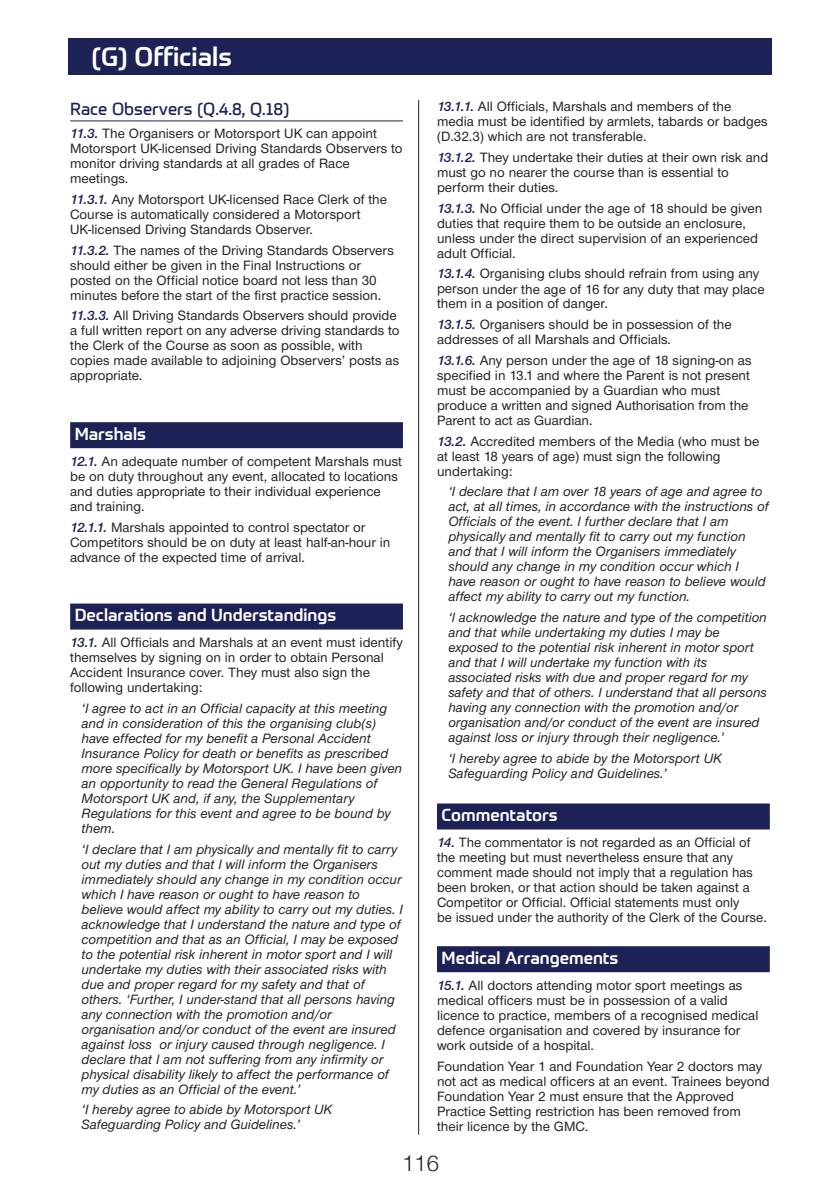
<style>
.page{position:relative;width:840px;height:1191px;background:#fff}
.page>*{position:absolute;margin:0;border:0;box-sizing:border-box;transform-origin:0 0}
.t1{font:500 26px "Prometo";color:#fff}
.t2{font:300 22px "Helvetica Neue";color:#231f20}
.t3{font:500 17px "Prometo";color:#fff}
.t4{font:17px "Prometo";color:#1d2256}
.t5{font:500 14px/15px "Nimbus Sans Novus T";color:#231f20}
.t6{font:italic 500 14px/15px "Nimbus Sans Novus T";color:#231f20}
.s1{font-weight:600;font-style:italic;color:#1d2256}
</style>
<div class="page">
<hr style="left:418px;top:100px;width:1px;height:1035px;background:#231f20">
<div style="left:68px;top:38px;width:703px;height:37px;background:#1d2256"></div>
<hr style="left:70px;top:120px;width:333px;height:1px;background:#1d2256">
<div style="left:70px;top:422px;width:333px;height:26px;background:#1d2256"></div>
<div style="left:70px;top:603px;width:333px;height:26px;background:#1d2256"></div>
<div style="left:437px;top:803px;width:332px;height:26px;background:#1d2256"></div>
<div style="left:437px;top:946px;width:332px;height:26px;background:#1d2256"></div>
<p class="t1" style="left:91px;top:39px;width:142px">(G) Officials</p>
<p class="t4" style="left:70px;top:97px;width:221px">Race Observers (Q.4.8, Q.18)</p>
<p class="t5" style="left:70px;top:126px;width:334px"><span class="s1">11.3.</span> The Organisers or Motorsport UK can appoint Motorsport UK-licensed Driving Standards Observers to monitor driving standards at all grades of Race meetings.</p>
<p class="t5" style="left:70px;top:191px;width:318px"><span class="s1">11.3.1.</span> Any Motorsport UK-licensed Race Clerk of the<br>Course is automatically considered a Motorsport<br>UK-licensed Driving Standards Observer.</p>
<p class="t5" style="left:70px;top:242px;width:325px"><span class="s1">11.3.2.</span> The names of the Driving Standards Observers should either be given in the Final Instructions or posted on the Official notice board not less than 30 minutes before the start of the first practice session.</p>
<p class="t5" style="left:70px;top:308px;width:330px"><span class="s1">11.3.3.</span> All Driving Standards Observers should provide a full written report on any adverse driving standards to the Clerk of the Course as soon as possible, with copies made available to adjoining Observers’ posts as appropriate.</p>
<p class="t3" style="left:75px;top:422px;width:73px">Marshals</p>
<p class="t5" style="left:70px;top:454px;width:333px"><span class="s1">12.1.</span> An adequate number of competent Marshals must be on duty throughout any event, allocated to locations and duties appropriate to their individual experience and training.</p>
<p class="t5" style="left:70px;top:519px;width:321px"><span class="s1">12.1.1.</span> Marshals appointed to control spectator or<br>Competitors should be on duty at least half-an-hour in advance of the expected time of arrival.</p>
<p class="t3" style="left:75px;top:603px;width:263px">Declarations and Understandings</p>
<p class="t5" style="left:70px;top:635px;width:334px"><span class="s1">13.1.</span> All Officials and Marshals at an event must identify themselves by signing on in order to obtain Personal Accident Insurance cover. They must also sign the following undertaking:</p>
<p class="t6" style="left:81px;top:701px;width:322px">‘I agree to act in an Official capacity at this meeting and in consideration of this the organising club(s) have effected for my benefit a Personal Accident Insurance Policy for death or benefits as prescribed more specifically by Motorsport UK. I have been given an opportunity to read the General Regulations of Motorsport UK and, if any, the Supplementary Regulations for this event and agree to be bound by them.</p>
<p class="t6" style="left:81px;top:841px;width:323px">‘I declare that I am physically and mentally fit to carry out my duties and that I will inform the Organisers immediately should any change in my condition occur which I have reason or ought to have reason to believe would affect my ability to carry out my duties. I acknowledge that I understand the nature and type of competition and that as an Official, I may be exposed to the potential risk inherent in motor sport and I will undertake my duties with their associated risks with due and proper regard for my safety and that of others. ‘Further, I under-stand that all persons having any connection with the promotion and/or organisation and/or conduct of the event are insured against loss or injury caused through negligence. I declare that I am not suffering from any infirmity or physical disability likely to affect the performance of my duties as an Official of the event.’</p>
<p class="t6" style="left:81px;top:1102px;width:252px">‘I hereby agree to abide by Motorsport UK<br>Safeguarding Policy and Guidelines.’</p>
<p class="t5" style="left:437px;top:99px;width:332px"><span class="s1">13.1.1.</span> All Officials, Marshals and members of the media must be identified by armlets, tabards or badges (D.32.3) which are not transferable.</p>
<p class="t5" style="left:437px;top:150px;width:333px"><span class="s1">13.1.2.</span> They undertake their duties at their own risk and must go no nearer the course than is essential to perform their duties.</p>
<p class="t5" style="left:437px;top:200px;width:326px"><span class="s1">13.1.3.</span> No Official under the age of 18 should be given duties that require them to be outside an enclosure, unless under the direct supervision of an experienced adult Official.</p>
<p class="t5" style="left:437px;top:266px;width:329px"><span class="s1">13.1.4.</span> Organising clubs should refrain from using any person under the age of 16 for any duty that may place them in a position of danger.</p>
<p class="t5" style="left:437px;top:317px;width:296px"><span class="s1">13.1.5.</span> Organisers should be in possession of the addresses of all Marshals and Officials.</p>
<p class="t5" style="left:437px;top:352px;width:316px"><span class="s1">13.1.6.</span> Any person under the age of 18 signing-on as specified in 13.1 and where the Parent is not present must be accompanied by a Guardian who must produce a written and signed Authorisation from the Parent to act as Guardian.</p>
<p class="t5" style="left:437px;top:433px;width:324px"><span class="s1">13.2.</span> Accredited members of the Media (who must be at least 18 years of age) must sign the following undertaking:</p>
<p class="t6" style="left:448px;top:484px;width:322px">‘I declare that I am over 18 years of age and agree to act, at all times, in accordance with the instructions of Officials of the event. I further declare that I am physically and mentally fit to carry out my function and that I will inform the Organisers immediately should any change in my condition occur which I have reason or ought to have reason to believe would affect my ability to carry out my function.</p>
<p class="t6" style="left:448px;top:609px;width:320px">‘I acknowledge the nature and type of the competition and that while undertaking my duties I may be exposed to the potential risk inherent in motor sport and that I will undertake my function with its associated risks with due and proper regard for my safety and that of others. I understand that all persons having any connection with the promotion and/or organisation and/or conduct of the event are insured against loss or injury through their negligence.’</p>
<p class="t6" style="left:448px;top:750px;width:275px">‘I hereby agree to abide by the Motorsport UK<br>Safeguarding Policy and Guidelines.’</p>
<p class="t3" style="left:441px;top:803px;width:118px">Commentators</p>
<p class="t5" style="left:437px;top:835px;width:331px"><span class="s1">14.</span> The commentator is not regarded as an Official of the meeting but must nevertheless ensure that any comment made should not imply that a regulation has been broken, or that action should be taken against a Competitor or Official. Official statements must only<br>be issued under the authority of the Clerk of the Course.</p>
<p class="t3" style="left:441px;top:946px;width:178px">Medical Arrangements</p>
<p class="t5" style="left:437px;top:977px;width:323px"><span class="s1">15.1.</span> All doctors attending motor sport meetings as medical officers must be in possession of a valid licence to practice, members of a recognised medical defence organisation and covered by insurance for work outside of a hospital.</p>
<p class="t5" style="left:437px;top:1058px;width:334px">Foundation Year 1 and Foundation Year 2 doctors may not act as medical officers at an event. Trainees beyond Foundation Year 2 must ensure that the Approved Practice Setting restriction has been removed from their licence by the GMC.</p>
<p class="t2" style="left:402px;top:1149px;width:38px">116</p>
</div>
